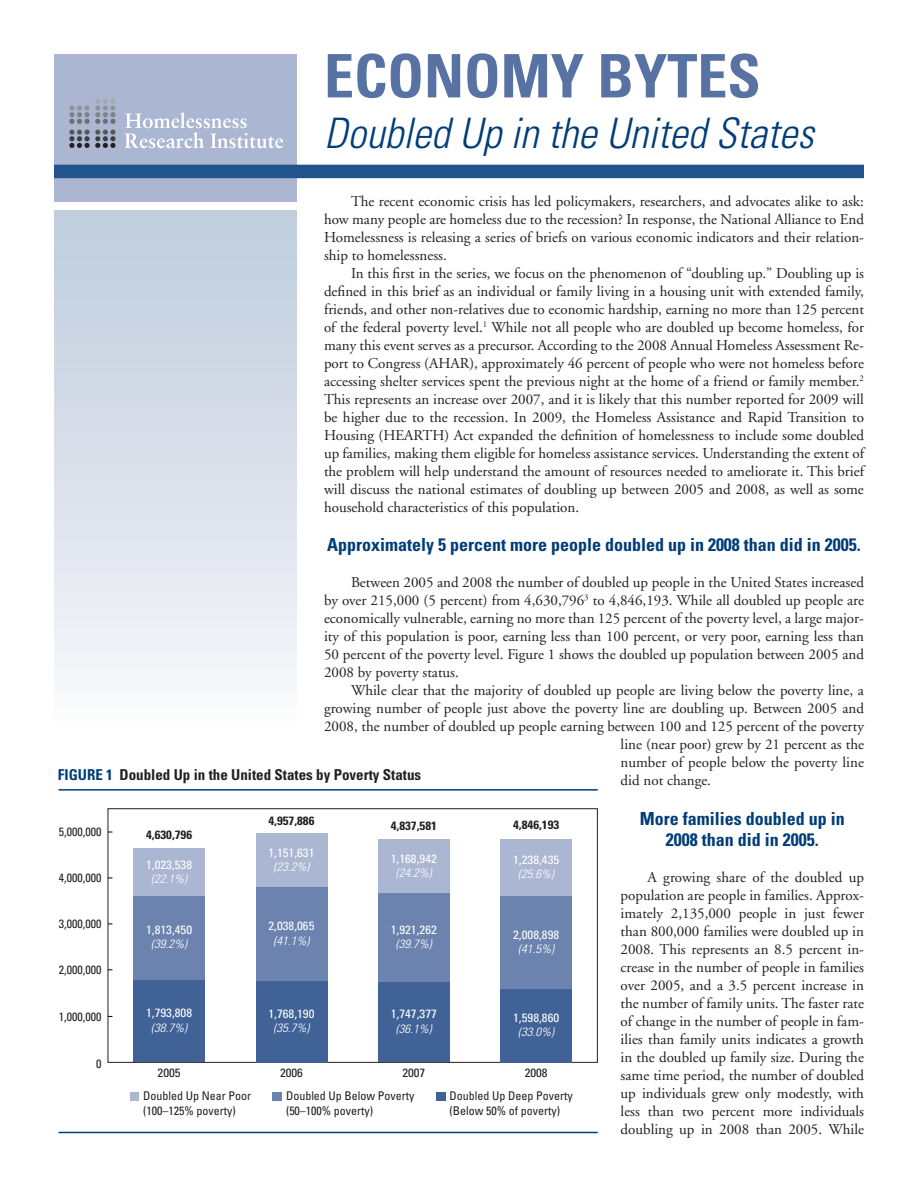
<style>
.page{position:relative;width:918px;height:1188px;background:#fff}
.page>*{position:absolute;margin:0;border:0;box-sizing:border-box;transform-origin:0 0}
.t1{font:700 condensed 60px "Univers";color:#5772a3}
.t2{font:italic 300 condensed 42px "Univers";color:#003d78}
.HD{font:700 condensed 18px/21.6px "Univers";color:#003d78;text-align:center}
.t3{font:15px/18px "Adobe Garamond";color:#231f20;text-align:justify}
.t4{font:700 condensed 15px "Univers";color:#231f20}
.t5{font:condensed 12px/14.4px "Univers";color:#fff;text-align:center;scale:1.08 1}
.t6{font:condensed 12px/14.4px "Univers";color:#231f20}
.t7{font:700 condensed 12px "Univers";color:#231f20;scale:1.08 1}
.t8{font:condensed 12px "Univers";color:#231f20;scale:1.08 1}
.s1{color:#003d78}
.s2{font-weight:300;font-style:italic}
</style>
<div class="page">
<div style="left:54px;top:54px;width:242px;height:148px;background:#aab6d2"></div>
<div style="left:108px;top:808px;width:490px;height:255px;border:1px solid #231f20"></div>
<div style="left:133px;top:979px;width:72px;height:83px;background:#406297"></div>
<div style="left:256px;top:981px;width:72px;height:81px;background:#406297"></div>
<div style="left:378px;top:981px;width:72px;height:81px;background:#406297"></div>
<div style="left:500px;top:988px;width:72px;height:74px;background:#406297"></div>
<div style="left:133px;top:896px;width:72px;height:83px;background:#6c83af"></div>
<div style="left:256px;top:887px;width:72px;height:94px;background:#6c83af"></div>
<div style="left:378px;top:893px;width:72px;height:88px;background:#6c83af"></div>
<div style="left:500px;top:896px;width:72px;height:92px;background:#6c83af"></div>
<div style="left:133px;top:848px;width:72px;height:48px;background:#aab6d2"></div>
<div style="left:256px;top:833px;width:72px;height:54px;background:#aab6d2"></div>
<div style="left:378px;top:840px;width:72px;height:53px;background:#aab6d2"></div>
<div style="left:500px;top:839px;width:72px;height:57px;background:#aab6d2"></div>
<div style="left:130px;top:1092px;width:9px;height:9px;background:#aab6d2"></div>
<div style="left:273px;top:1092px;width:9px;height:9px;background:#6c83af"></div>
<div style="left:436px;top:1092px;width:9px;height:9px;background:#406297"></div>
<hr style="left:58px;top:789px;width:540px;height:2px;background:#003d78">
<hr style="left:58px;top:1132px;width:540px;height:1px;background:#003d78">
<div style="left:54px;top:165px;width:810px;height:13px;background:#21548c"></div>
<svg style="left:69px;top:130px;width:46px;height:18px"></svg>
<svg style="left:69px;top:99px;width:46px;height:25px"></svg>
<svg style="left:125px;top:112px;width:158px;height:36px"></svg>
<div style="left:54px;top:210px;width:242px;height:521px;background:linear-gradient(to bottom,#bdcbdc,#faf9fc)"></div>
<p class="t1" style="left:324px;top:39px;width:438px">ECONOMY BYTES</p>
<p class="t2" style="left:324px;top:108px;width:491px">Doubled Up in the United States</p>
<p class="t3" style="left:324px;top:192px;width:542px;text-indent:27px">The recent economic crisis has led policymakers, researchers, and advocates alike to ask: how many people are homeless due to the recession? In response, the National Alliance to End Homelessness is releasing a series of briefs on various economic indicators and their relation&shy;ship to homelessness.</p>
<p class="t3" style="left:324px;top:264px;width:542px;text-indent:27px">In this first in the series, we focus on the phenomenon of “doubling up.” Doubling up is defined in this brief as an individual or family living in a housing unit with extended family, friends, and other non-relatives due to economic hardship, earning no more than 125 percent of the federal poverty level.<sup>1</sup> While not all people who are doubled up become homeless, for many this event serves as a precursor. According to the 2008 Annual Homeless Assessment Re&shy;port to Congress (AHAR), approximately 46 percent of people who were not homeless before accessing shelter services spent the previous night at the home of a friend or family member.<sup>2<br></sup>This represents an increase over 2007, and it is likely that this number reported for 2009 will be higher due to the recession. In 2009, the Homeless Assistance and Rapid Transition to Housing (HEARTH) Act expanded the definition of homelessness to include some doubled up families, making them eligible for homeless assistance services. Understanding the extent of the problem will help understand the amount of resources needed to ameliorate it. This brief will discuss the national estimates of doubling up between 2005 and 2008, as well as some household characteristics of this population.</p>
<p class="HD" style="left:327px;top:534px;width:535px">Approximately 5 percent more people doubled up in 2008 than did in 2005.</p>
<p class="t3" style="left:324px;top:574px;width:542px;text-indent:27px">Between 2005 and 2008 the number of doubled up people in the United States increased by over 215,000 (5 percent) from 4,630,796<sup>3</sup> to 4,846,193. While all doubled up people are economically vulnerable, earning no more than 125 percent of the poverty level, a large major&shy;ity of this population is poor, earning less than 100 percent, or very poor, earning less than 50 percent of the poverty level. Figure 1 shows the doubled up population between 2005 and 2008 by poverty status.</p>
<p class="t3" style="left:351px;top:682px;width:515px">While clear that the majority of doubled up people are living below the poverty line, a</p>
<p class="t3" style="left:324px;top:700px;width:542px">growing number of people just above the poverty line are doubling up. Between 2005 and</p>
<p class="t3" style="left:324px;top:718px;width:541px">2008, the number of doubled up people earning between 100 and 125 percent of the poverty</p>
<p class="t3" style="left:621px;top:736px;width:245px">line (near poor) grew by 21 percent as the</p>
<p class="t3" style="left:621px;top:754px;width:245px">number of people below the poverty line</p>
<p class="t3" style="left:621px;top:772px;width:92px">did not change.</p>
<p class="HD" style="left:640px;top:807px;width:206px">More families doubled up in<br>2008 than did in 2005.</p>
<p class="t3" style="left:621px;top:869px;width:245px;text-indent:27px">A growing share of the doubled up population are people in families. Approx&shy;imately 2,135,000 people in just fewer than 800,000 families were doubled up in 2008. This represents an 8.5 percent in&shy;crease in the number of people in families over 2005, and a 3.5 percent increase in the number of family units. The faster rate of change in the number of people in fam&shy;ilies than family units indicates a growth in the doubled up family size. During the same time period, the number of doubled up individuals grew only modestly, with less than two percent more individuals doubling up in 2008 than 2005. While</p>
<p class="t4" style="left:58px;top:765px;width:365px"><span class="s1">FIGURE 1</span> Doubled Up in the United States by Poverty Status</p>
<p class="t7" style="left:269px;top:813px;width:44px">4,957,886</p>
<p class="t7" style="left:391px;top:818px;width:44px">4,837,581</p>
<p class="t7" style="left:513px;top:818px;width:44px">4,846,193</p>
<p class="t6" style="left:59px;top:825px;width:44px">5,000,000</p>
<p class="t7" style="left:146px;top:828px;width:44px">4,630,796</p>
<p class="t5" style="left:146px;top:857px;width:44px">1,023,538 <span class="s2">(22.1%)</span></p>
<p class="t5" style="left:269px;top:845px;width:44px">1,151,631 <span class="s2">(23.2%)</span></p>
<p class="t5" style="left:391px;top:851px;width:44px">1,168,942 <span class="s2">(24.2%)</span></p>
<p class="t5" style="left:513px;top:852px;width:44px">1,238,435 <span class="s2">(25.6%)</span></p>
<p class="t6" style="left:59px;top:870px;width:44px">4,000,000</p>
<p class="t6" style="left:59px;top:916px;width:44px">3,000,000</p>
<p class="t5" style="left:146px;top:922px;width:44px">1,813,450 <span class="s2">(39.2%)</span></p>
<p class="t5" style="left:269px;top:919px;width:44px">2,038,065 <span class="s2">(41.1%)</span></p>
<p class="t5" style="left:391px;top:922px;width:44px">1,921,262 <span class="s2">(39.7%)</span></p>
<p class="t5" style="left:513px;top:927px;width:44px">2,008,898 <span class="s2">(41.5%)</span></p>
<p class="t6" style="left:59px;top:962px;width:44px">2,000,000</p>
<p class="t5" style="left:146px;top:1006px;width:44px">1,793,808 <span class="s2">(38.7%)</span></p>
<p class="t5" style="left:269px;top:1006px;width:44px">1,768,190 <span class="s2">(35.7%)</span></p>
<p class="t5" style="left:391px;top:1007px;width:44px">1,747,377 <span class="s2">(36.1%)</span></p>
<p class="t6" style="left:59px;top:1009px;width:44px">1,000,000</p>
<p class="t5" style="left:513px;top:1010px;width:44px">1,598,860 <span class="s2">(33.0%)</span></p>
<p class="t6" style="left:96px;top:1057px;width:7px">0</p>
<p class="t8" style="left:158px;top:1065px;width:23px">2005</p>
<p class="t8" style="left:280px;top:1065px;width:23px">2006</p>
<p class="t8" style="left:402px;top:1065px;width:23px">2007</p>
<p class="t8" style="left:525px;top:1065px;width:23px">2008</p>
<p class="t6" style="left:143px;top:1089px;width:109px">Doubled Up Near Poor (100–125% poverty)</p>
<p class="t6" style="left:286px;top:1089px;width:130px">Doubled Up Below Poverty (50–100% poverty)</p>
<p class="t6" style="left:450px;top:1089px;width:125px">Doubled Up Deep Poverty (Below 50% of poverty)</p>
</div>
